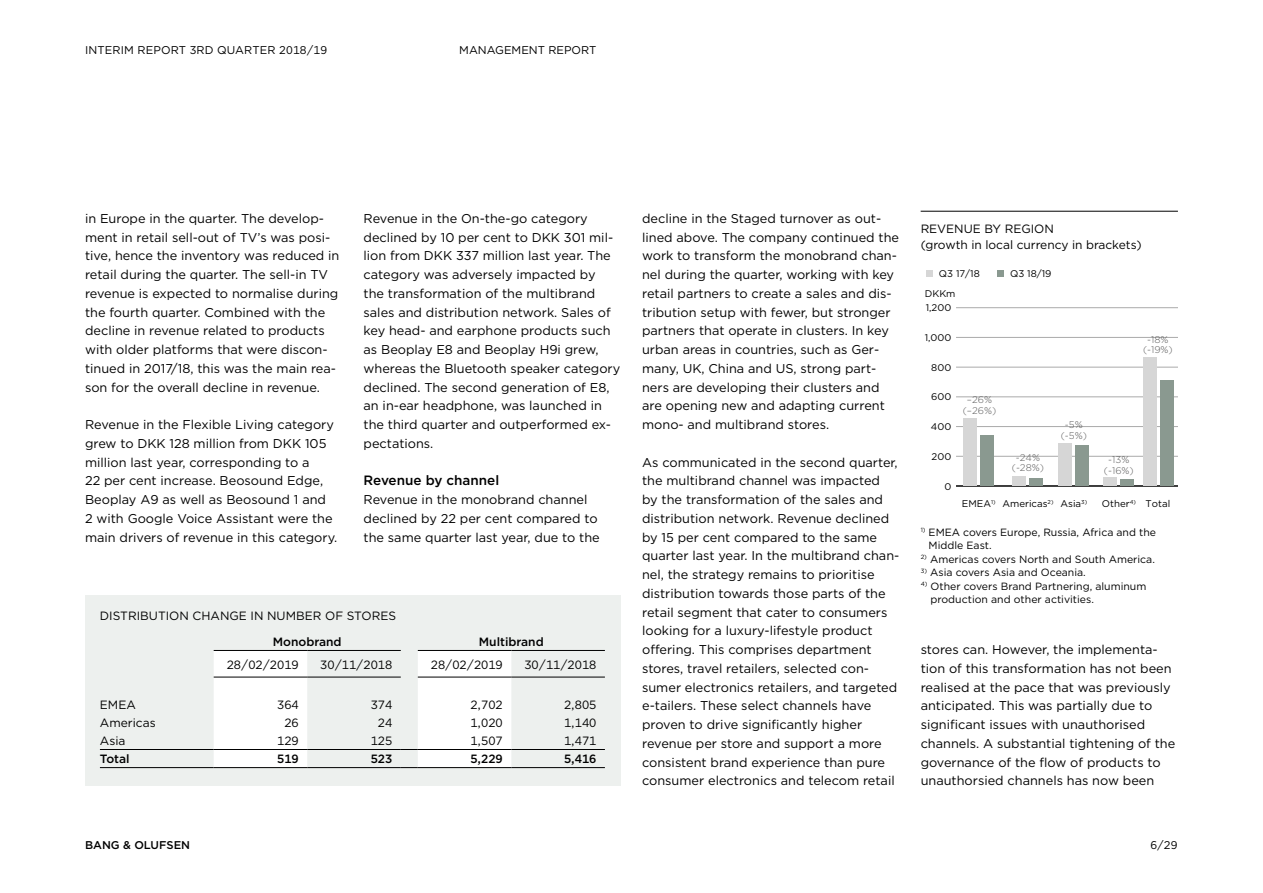
<style>
.page{position:relative;width:1263px;height:893px;background:#fff}
.page>*{position:absolute;margin:0;border:0;box-sizing:border-box;transform-origin:0 0}
.t1{font:500 13.5px "Gotham";color:#000}
.t2{font:12.75px/18.8px "Gotham";color:#000}
.t3{font:12px/16.5px "Gotham";color:#000}
.t4{font:500 12px "Gotham";color:#000}
.t5{font:11.25px "Gotham";letter-spacing:.01em;color:#000}
.t6{font:500 11.25px "Gotham";color:#000}
.t7{font:10.5px/13.5px "Gotham";color:#000}
.t8{font:9.75px "Gotham";color:#000}
.t9{font:300 9.75px/10.5px "Gotham";color:#5d5d5d;text-align:center}
</style>
<div class="page">
<hr style="left:921px;top:211px;width:257px;height:1px;background:#000">
<hr style="left:956px;top:456px;width:222px;height:1px;background:#aaa">
<hr style="left:956px;top:426px;width:222px;height:1px;background:#aaa">
<hr style="left:956px;top:397px;width:222px;height:1px;background:#aaa">
<hr style="left:956px;top:367px;width:222px;height:1px;background:#aaa">
<hr style="left:956px;top:337px;width:222px;height:1px;background:#aaa">
<hr style="left:956px;top:307px;width:222px;height:1px;background:#aaa">
<div style="left:926px;top:270px;width:7px;height:7px;background:#d6d6d6"></div>
<div style="left:997px;top:270px;width:7px;height:7px;background:#8a9990"></div>
<hr style="left:956px;top:486px;width:222px;height:1px;background:#000">
<div style="left:980px;top:435px;width:14px;height:51px;background:#8a9990"></div>
<div style="left:1029px;top:478px;width:14px;height:8px;background:#8a9990"></div>
<div style="left:1075px;top:445px;width:14px;height:41px;background:#8a9990"></div>
<div style="left:1120px;top:479px;width:14px;height:7px;background:#8a9990"></div>
<div style="left:1160px;top:380px;width:13px;height:106px;background:#8a9990"></div>
<div style="left:963px;top:418px;width:14px;height:68px;background:#d6d6d6"></div>
<div style="left:1012px;top:476px;width:14px;height:10px;background:#d6d6d6"></div>
<div style="left:1059px;top:443px;width:13px;height:43px;background:#d6d6d6"></div>
<div style="left:1103px;top:478px;width:14px;height:8px;background:#d6d6d6"></div>
<div style="left:1143px;top:357px;width:13px;height:129px;background:#d6d6d6"></div>
<div style="left:85px;top:595px;width:536px;height:191px;background:#edf0ee"></div>
<hr style="left:511px;top:677px;width:94px;height:1px;background:#000">
<hr style="left:511px;top:650px;width:94px;height:1px;background:#000">
<hr style="left:100px;top:749px;width:114px;height:1px;background:#000">
<hr style="left:511px;top:749px;width:94px;height:1px;background:#000">
<hr style="left:100px;top:767px;width:114px;height:1px;background:#000">
<svg style="left:214px;top:650px;width:297px;height:118px"></svg>
<hr style="left:418px;top:767px;width:93px;height:1px;background:#000">
<hr style="left:511px;top:767px;width:94px;height:1px;background:#000">
<p class="t5" style="left:85px;top:42px;width:244px">INTERIM REPORT 3RD QUARTER 2018/19</p>
<p class="t5" style="left:459px;top:42px;width:139px">MANAGEMENT REPORT</p>
<p class="t2" style="left:85px;top:209px;width:256px">in Europe in the quarter. The develop&shy;ment in retail sell-out of TV’s was posi&shy;tive, hence the inventory was reduced in retail during the quarter. The sell-in TV revenue is expected to normalise during the fourth quarter. Combined with the decline in revenue related to products with older platforms that were discon&shy;tinued in 2017/18, this was the main rea&shy;son for the overall decline in revenue.</p>
<p class="t2" style="left:85px;top:415px;width:254px">Revenue in the Flexible Living category grew to DKK 128 million from DKK 105 million last year, corresponding to a<br>22 per cent increase. Beosound Edge, Beoplay A9 as well as Beosound 1 and<br>2 with Google Voice Assistant were the main drivers of revenue in this category.</p>
<p class="t2" style="left:364px;top:209px;width:258px">Revenue in the On-the-go category declined by 10 per cent to DKK 301 mil&shy;lion from DKK 337 million last year. The category was adversely impacted by<br>the transformation of the multibrand sales and distribution network. Sales of key head- and earphone products such as Beoplay E8 and Beoplay H9i grew, whereas the Bluetooth speaker category declined. The second generation of E8, an in-ear headphone, was launched in the third quarter and outperformed ex&shy;pectations.</p>
<p class="t1" style="left:364px;top:472px;width:137px">Revenue by channel</p>
<p class="t2" style="left:364px;top:490px;width:238px">Revenue in the monobrand channel declined by 22 per cent compared to the same quarter last year, due to the</p>
<p class="t3" style="left:100px;top:607px;width:298px">DISTRIBUTION CHANGE IN NUMBER OF STORES</p>
<p class="t4" style="left:273px;top:634px;width:70px">Monobrand</p>
<p class="t4" style="left:479px;top:634px;width:66px">Multibrand</p>
<p class="t3" style="left:227px;top:656px;width:73px">28/02/2019</p>
<p class="t3" style="left:320px;top:656px;width:73px">30/11/2018</p>
<p class="t3" style="left:431px;top:656px;width:73px">28/02/2019</p>
<p class="t3" style="left:524px;top:656px;width:73px">30/11/2018</p>
<p class="t3" style="left:100px;top:696px;width:37px">EMEA</p>
<p class="t3" style="left:277px;top:696px;width:23px">364</p>
<p class="t3" style="left:371px;top:696px;width:23px">374</p>
<p class="t3" style="left:470px;top:696px;width:34px">2,702</p>
<p class="t3" style="left:564px;top:696px;width:34px">2,805</p>
<p class="t3" style="left:100px;top:714px;width:57px">Americas</p>
<p class="t3" style="left:284px;top:714px;width:16px">26</p>
<p class="t3" style="left:378px;top:714px;width:16px">24</p>
<p class="t3" style="left:470px;top:714px;width:34px">1,020</p>
<p class="t3" style="left:564px;top:714px;width:34px">1,140</p>
<p class="t3" style="left:100px;top:732px;width:27px">Asia</p>
<p class="t3" style="left:277px;top:732px;width:23px">129</p>
<p class="t3" style="left:371px;top:732px;width:23px">125</p>
<p class="t3" style="left:470px;top:732px;width:34px">1,507</p>
<p class="t3" style="left:564px;top:732px;width:34px">1,471</p>
<p class="t4" style="left:100px;top:751px;width:31px">Total</p>
<p class="t4" style="left:277px;top:751px;width:23px">519</p>
<p class="t4" style="left:371px;top:751px;width:23px">523</p>
<p class="t4" style="left:470px;top:751px;width:34px">5,229</p>
<p class="t4" style="left:564px;top:751px;width:34px">5,416</p>
<p class="t2" style="left:642px;top:209px;width:258px">decline in the Staged turnover as out&shy;lined above. The company continued the work to transform the monobrand chan&shy;nel during the quarter, working with key retail partners to create a sales and dis&shy;tribution setup with fewer, but stronger partners that operate in clusters. In key urban areas in countries, such as Ger&shy;many, UK, China and US, strong part&shy;ners are developing their clusters and are opening new and adapting current mono- and multibrand stores.</p>
<p class="t2" style="left:642px;top:452px;width:259px">As communicated in the second quarter, the multibrand channel was impacted<br>by the transformation of the sales and distribution network. Revenue declined by 15 per cent compared to the same quarter last year. In the multibrand chan&shy;nel, the strategy remains to prioritise distribution towards those parts of the retail segment that cater to consumers looking for a luxury-lifestyle product offering. This comprises department stores, travel retailers, selected con&shy;sumer electronics retailers, and targeted e-tailers. These select channels have proven to drive significantly higher revenue per store and support a more consistent brand experience than pure consumer electronics and telecom retail</p>
<p class="t3" style="left:921px;top:220px;width:222px">REVENUE BY REGION<br>(growth in local currency in brackets)</p>
<p class="t8" style="left:939px;top:268px;width:42px">Q3 17/18</p>
<p class="t8" style="left:1010px;top:268px;width:43px">Q3 18/19</p>
<p class="t8" style="left:925px;top:287px;width:32px">DKKm</p>
<p class="t8" style="left:926px;top:302px;width:27px">1,200</p>
<p class="t8" style="left:925px;top:331px;width:28px">1,000</p>
<p class="t8" style="left:931px;top:361px;width:22px">800</p>
<p class="t8" style="left:931px;top:391px;width:22px">600</p>
<p class="t8" style="left:931px;top:420px;width:22px">400</p>
<p class="t8" style="left:931px;top:450px;width:21px">200</p>
<p class="t8" style="left:944px;top:480px;width:8px">0</p>
<p class="t9" style="left:963px;top:394px;width:35px">–26% (–26%)</p>
<p class="t9" style="left:1012px;top:452px;width:34px">-24% (-28%)</p>
<p class="t9" style="left:1061px;top:419px;width:28px">-5% (-5%)</p>
<p class="t9" style="left:1143px;top:334px;width:31px">-18% (-19%)</p>
<p class="t9" style="left:1104px;top:454px;width:31px">-13% (-16%)</p>
<p class="t8" style="left:962px;top:497px;width:127px">EMEA<sup>1)</sup> Americas<sup>2)</sup> Asia<sup>3)</sup></p>
<p class="t8" style="left:1102px;top:497px;width:70px">Other<sup>4)</sup> Total</p>
<p class="t7" style="left:929px;top:525px;width:229px;text-indent:-8px"><sup>1)</sup> EMEA covers Europe, Russia, Africa and the<br>Middle East.</p>
<p class="t7" style="left:921px;top:552px;width:236px"><sup>2)</sup> Americas covers North and South America.</p>
<p class="t7" style="left:921px;top:565px;width:167px"><sup>3)</sup> Asia covers Asia and Oceania.</p>
<p class="t7" style="left:930px;top:579px;width:217px;text-indent:-10px"><sup>4)</sup> Other covers Brand Partnering, aluminum production and other activities.</p>
<p class="t2" style="left:921px;top:640px;width:256px">stores can. However, the implementa&shy;tion of this transformation has not been realised at the pace that was previously anticipated. This was partially due to significant issues with unauthorised channels. A substantial tightening of the governance of the flow of products to unauthorsied channels has now been</p>
<p class="t6" style="left:85px;top:838px;width:107px">BANG &amp; OLUFSEN</p>
<p class="t5" style="left:1150px;top:838px;width:28px">6/29</p>
</div>
